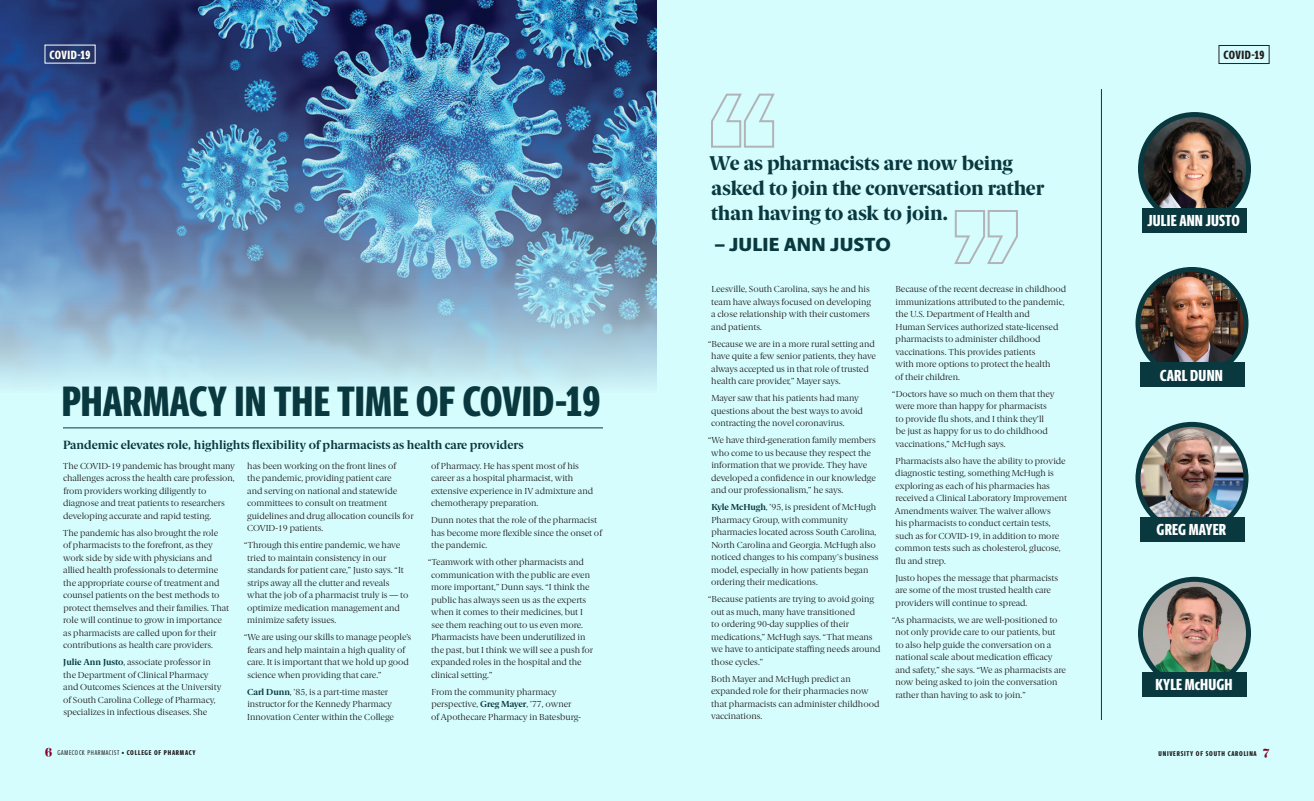
<style>
.page{position:relative;width:1314px;height:801px;background:#d6fdfe}
.page>*{position:absolute;margin:0;border:0;box-sizing:border-box;transform-origin:0 0}
.t1{font:800 42.6px "Berlingske Sans X Cn";color:#09383f}
.t2{font:800 20px/25px "Berlingske Serif";letter-spacing:-.01em;color:#09383f}
.t3{font:900 19px "Berlingske Sans";letter-spacing:.015em;color:#09383f}
.Berlingske_Serif_Bod{font:800 16px "Berlingske Sans X Cn";letter-spacing:.01em;color:#fff}
.t4{font:700 12px "Berlingske Serif";color:#09383f}
.t5{font:800 12px "Berlingske Sans X Cn";letter-spacing:.025em;color:#231f20}
.Sans_Extra_Condensed{font:800 12px "Berlingske Sans X Cn";letter-spacing:.025em;color:#fff}
.t6{font:8.8px/12.5px "Berlingske Serif";color:#231f20}
.t7{font:7px "Berlingske Sans X Cn";letter-spacing:.105em;color:#231f20}
.t8{font:800 7px "Berlingske Sans X Cn";letter-spacing:.105em;color:#231f20}
.s1{font-weight:700;color:#09383f}
.s2{font-family:"Karlie Extras";font-size:11px;color:#840128}
.s3{font-weight:500;font-size:6px}
.s4{font-weight:800}
.s5{font-family:"Karlie Extras";font-weight:400;font-size:11px;color:#840128}
</style>
<div class="page">
<img style="left:0;top:0;width:657px;height:387px">
<div style="left:1219px;top:45px;width:50px;height:19px;border:1px solid #231f20"></div>
<hr style="left:63px;top:428px;width:540px;height:1px;background:#09383f">
<div style="left:39px;top:39px;width:62px;height:30px;background:#231f20;opacity:.8"></div>
<img style="left:1140px;top:115px;width:108px;height:108px;border-radius:53px">
<div style="left:1138px;top:112px;width:113px;height:113px;border:5px solid #09383f;border-radius:50%"></div>
<div style="left:1142px;top:208px;width:105px;height:24px;background:#09383f"></div>
<img style="left:1138px;top:269px;width:108px;height:108px;border-radius:54px">
<div style="left:1136px;top:267px;width:112px;height:113px;border:5px solid #09383f;border-radius:50%"></div>
<div style="left:1140px;top:363px;width:104px;height:24px;background:#09383f"></div>
<img style="left:1138px;top:424px;width:108px;height:108px;border-radius:54px">
<div style="left:1136px;top:422px;width:112px;height:113px;border:5px solid #09383f;border-radius:50%"></div>
<div style="left:1140px;top:518px;width:104px;height:24px;background:#09383f"></div>
<img style="left:1140px;top:579px;width:108px;height:108px;border-radius:54px">
<div style="left:1138px;top:577px;width:113px;height:113px;border:5px solid #09383f;border-radius:50%"></div>
<div style="left:1142px;top:673px;width:105px;height:24px;background:#09383f"></div>
<hr style="left:1101px;top:89px;width:1px;height:631px;background:#09383f">
<svg style="left:711px;top:93px;width:64px;height:55px"></svg>
<svg style="left:954px;top:210px;width:64px;height:54px"></svg>
<p class="Sans_Extra_Condensed" style="left:49px;top:46px;width:43px">COVID-19</p>
<p class="t1" style="left:62px;top:369px;width:540px">PHARMACY IN THE TIME OF COVID-19</p>
<p class="t4" style="left:63px;top:435px;width:462px">Pandemic elevates role, highlights flexibility of pharmacists as health care providers</p>
<p class="t6" style="left:63px;top:459px;width:174px">The COVID-19 pandemic has brought many challenges across the health care profession, from providers working diligently to diagnose and treat patients to researchers developing accurate and rapid testing.</p>
<p class="t6" style="left:63px;top:526px;width:168px">The pandemic has also brought the role<br>of pharmacists to the forefront, as they work side by side with physicians and allied health professionals to determine the appropriate course of treatment and counsel patients on the best methods to protect themselves and their families. That role will continue to grow in importance as pharmacists are called upon for their contributions as health care providers.</p>
<p class="t6" style="left:63px;top:656px;width:160px"><span class="s1">Julie Ann Justo</span>, associate professor in the Department of Clinical Pharmacy and Outcomes Sciences at the University of South Carolina College of Pharmacy, specializes in infectious diseases. She</p>
<p class="t6" style="left:247px;top:459px;width:168px">has been working on the front lines of<br>the pandemic, providing patient care<br>and serving on national and statewide committees to consult on treatment guidelines and drug allocation councils for COVID-19 patients.</p>
<p class="t6" style="left:247px;top:539px;width:163px;text-indent:-3px">“Through this entire pandemic, we have tried to maintain consistency in our standards for patient care,” Justo says. “It strips away all the clutter and reveals what the job of a pharmacist truly is — to optimize medication management and minimize safety issues.</p>
<p class="t6" style="left:247px;top:631px;width:166px;text-indent:-3px">“We are using our skills to manage people’s fears and help maintain a high quality of care. It is important that we hold up good science when providing that care.”</p>
<p class="t6" style="left:247px;top:685px;width:148px"><span class="s1">Carl Dunn</span>, '85, is a part-time master instructor for the Kennedy Pharmacy<br>Innovation Center within the College</p>
<p class="t6" style="left:431px;top:459px;width:164px">of Pharmacy. He has spent most of his career as a hospital pharmacist, with extensive experience in IV admixture and chemotherapy preparation.</p>
<p class="t6" style="left:431px;top:514px;width:172px">Dunn notes that the role of the pharmacist has become more flexible since the onset of the pandemic.</p>
<p class="t6" style="left:431px;top:556px;width:163px;text-indent:-3px">“Teamwork with other pharmacists and communication with the public are even more important,” Dunn says. “I think the public has always seen us as the experts when it comes to their medicines, but I see them reaching out to us even more.<br>Pharmacists have been underutilized in the past, but I think we will see a push for expanded roles in the hospital and the clinical setting.”</p>
<p class="t6" style="left:431px;top:685px;width:151px">From the community pharmacy perspective, <span class="s1">Greg Mayer</span>, ’77, owner of Apothecare Pharmacy in Batesburg-</p>
<p class="t2" style="left:709px;top:151px;width:337px">We as pharmacists are now being asked to join the conversation rather than having to ask to join.</p>
<p class="t3" style="left:715px;top:230px;width:177px">– JULIE ANN JUSTO</p>
<p class="t6" style="left:711px;top:283px;width:161px">Leesville, South Carolina, says he and his team have always focused on developing a close relationship with their customers and patients.</p>
<p class="t6" style="left:711px;top:337px;width:166px;text-indent:-3px">“Because we are in a more rural setting and have quite a few senior patients, they have always accepted us in that role of trusted health care provider,” Mayer says.</p>
<p class="t6" style="left:711px;top:392px;width:153px">Mayer saw that his patients had many questions about the best ways to avoid contracting the novel coronavirus.</p>
<p class="t6" style="left:711px;top:434px;width:166px;text-indent:-3px">“We have third-generation family members who come to us because they respect the information that we provide. They have developed a confidence in our knowledge and our professionalism,” he says.</p>
<p class="t6" style="left:711px;top:501px;width:169px"><span class="s1">Kyle McHugh</span>, ’95, is president of McHugh Pharmacy Group, with community pharmacies located across South Carolina, North Carolina and Georgia. McHugh also noticed changes to his company's business model, especially in how patients began ordering their medications.</p>
<p class="t6" style="left:711px;top:593px;width:171px;text-indent:-3px">“Because patients are trying to avoid going out as much, many have transitioned<br>to ordering 90-day supplies of their medications,” McHugh says. “That means we have to anticipate staffing needs around those cycles.”</p>
<p class="t6" style="left:711px;top:672px;width:170px">Both Mayer and McHugh predict an expanded role for their pharmacies now that pharmacists can administer childhood vaccinations.</p>
<p class="t6" style="left:895px;top:283px;width:172px">Because of the recent decrease in childhood immunizations attributed to the pandemic, the U.S. Department of Health and<br>Human Services authorized state-licensed pharmacists to administer childhood vaccinations. This provides patients<br>with more options to protect the health<br>of their children.</p>
<p class="t6" style="left:895px;top:387px;width:161px;text-indent:-3px">“Doctors have so much on them that they were more than happy for pharmacists to provide flu shots, and I think they’ll be just as happy for us to do childhood vaccinations,” McHugh says.</p>
<p class="t6" style="left:895px;top:454px;width:174px">Pharmacists also have the ability to provide diagnostic testing, something McHugh is exploring as each of his pharmacies has received a Clinical Laboratory Improvement Amendments waiver. The waiver allows<br>his pharmacists to conduct certain tests, such as for COVID-19, in addition to more common tests such as cholesterol, glucose, flu and strep.</p>
<p class="t6" style="left:895px;top:571px;width:164px">Justo hopes the message that pharmacists are some of the most trusted health care providers will continue to spread.</p>
<p class="t6" style="left:895px;top:613px;width:172px;text-indent:-3px">“As pharmacists, we are well-positioned to not only provide care to our patients, but<br>to also help guide the conversation on a national scale about medication efficacy and safety,” she says. “We as pharmacists are now being asked to join the conversation rather than having to ask to join.”</p>
<p class="t5" style="left:1223px;top:46px;width:43px">COVID-19</p>
<p class="Berlingske_Serif_Bod" style="left:1148px;top:208px;width:94px">JULIE ANN JUSTO</p>
<p class="Berlingske_Serif_Bod" style="left:1160px;top:363px;width:65px">CARL DUNN</p>
<p class="Berlingske_Serif_Bod" style="left:1157px;top:518px;width:71px">GREG MAYER</p>
<p class="Berlingske_Serif_Bod" style="left:1155px;top:673px;width:79px">KYLE McHUGH</p>
<p class="t7" style="left:45px;top:747px;width:152px"><span class="s2">6</span> GAMECOCK PHARMACIST <span class="s3">•</span> <span class="s4">COLLEGE OF PHARMACY</span></p>
<p class="t8" style="left:1158px;top:748px;width:112px">UNIVERSITY OF SOUTH CAROLINA <span class="s5">7</span></p>
</div>
